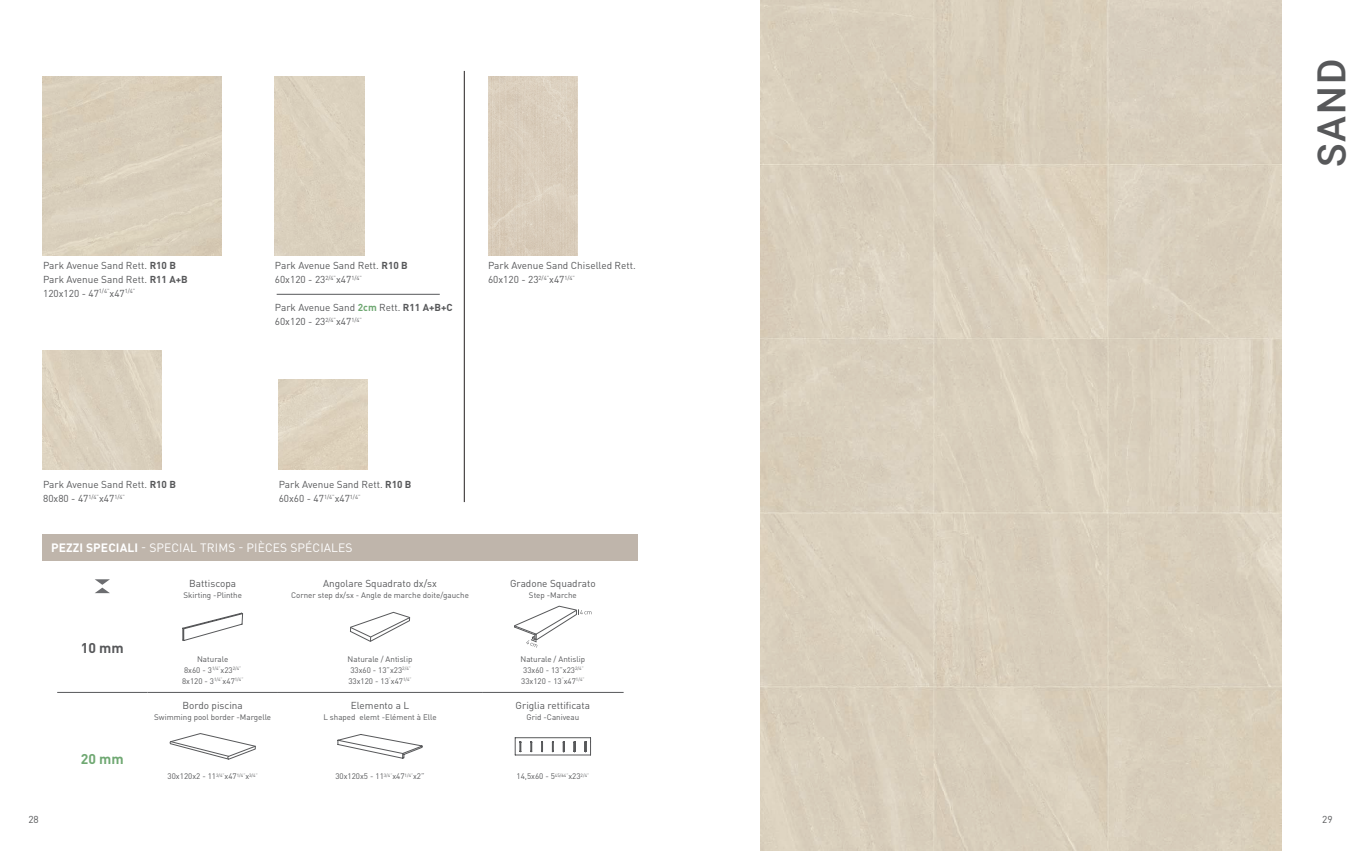
<style>
.page{position:relative;width:1361px;height:851px;background:#fff}
.page>*{position:absolute;margin:0;border:0;box-sizing:border-box;transform-origin:0 0}
.t1{font:500 38.9px "Roboto";color:#57585a}
.t2{font:700 14px "DIN Pro";color:#57585a}
.t3{font:700 14px "DIN Pro";color:#6fa872}
.t4{font:12px "DIN Pro";letter-spacing:.01em;color:#fff}
.t5{font:10px/14px "DIN Pro";color:#57585a}
.t6{font:8px/11px "DIN Pro";color:#57585a}
.s1{font-weight:700}
.s2{font-weight:700;color:#6fa872}
</style>
<div class="page">
<hr style="left:57px;top:692px;width:90px;height:1px;background:#57585a">
<hr style="left:147px;top:692px;width:131px;height:1px;background:#57585a">
<hr style="left:278px;top:692px;width:204px;height:1px;background:#57585a">
<hr style="left:482px;top:692px;width:141px;height:1px;background:#57585a">
<svg style="left:95px;top:579px;width:15px;height:14px"></svg>
<svg style="left:182px;top:612px;width:61px;height:29px"></svg>
<svg style="left:350px;top:611px;width:60px;height:30px"></svg>
<svg style="left:514px;top:605px;width:77px;height:42px"></svg>
<svg style="left:170px;top:733px;width:86px;height:26px"></svg>
<svg style="left:337px;top:734px;width:86px;height:24px"></svg>
<svg style="left:515px;top:737px;width:76px;height:18px"></svg>
<img style="left:43px;top:350px;width:119px;height:119px">
<img style="left:278px;top:380px;width:89px;height:89px">
<div style="left:275px;top:77px;width:90px;height:178px;background:#dbd0bd"></div>
<img style="left:488px;top:77px;width:90px;height:178px">
<div style="left:43px;top:534px;width:595px;height:26px;background:#bfb5ab"></div>
<hr style="left:464px;top:71px;width:1px;height:431px;background:#231f20">
<div style="left:760px;top:0;width:521px;height:850px;background:#d9cfbc"></div>
<hr style="left:277px;top:294px;width:163px;height:1px;background:#57585a">
<p class="t5" style="left:43px;top:258px;width:146px">Park Avenue Sand Rett. <span class="s1">R10 B<br></span>Park Avenue Sand Rett. <span class="s1">R11 A+B<br></span>120x120 - 47<sup>1/4”</sup>x47<sup>1/4”</sup></p>
<p class="t5" style="left:275px;top:258px;width:134px">Park Avenue Sand Rett. <span class="s1">R10 B<br></span>60x120 - 23<sup>2/4”</sup>x47<sup>1/4”</sup></p>
<p class="t5" style="left:275px;top:300px;width:179px">Park Avenue Sand <span class="s2">2cm</span> Rett. <span class="s1">R11 A+B+C<br></span>60x120 - 23<sup>2/4”</sup>x47<sup>1/4”</sup></p>
<p class="t5" style="left:488px;top:258px;width:149px">Park Avenue Sand Chiselled Rett.<br>60x120 - 23<sup>2/4”</sup>x47<sup>1/4”</sup></p>
<p class="t5" style="left:43px;top:477px;width:134px">Park Avenue Sand Rett. <span class="s1">R10 B<br></span>80x80 - 47<sup>1/4”</sup>x47<sup>1/4”</sup></p>
<p class="t5" style="left:279px;top:477px;width:134px">Park Avenue Sand Rett. <span class="s1">R10 B<br></span>60x60 - 47<sup>1/4”</sup>x47<sup>1/4”</sup></p>
<p class="t4" style="left:51px;top:540px;width:303px"><span class="s1">PEZZI SPECIALI</span> - SPECIAL TRIMS - PIÈCES SPÉCIALES</p>
<h2 class="t2" style="left:81px;top:638px;width:44px">10 mm</h2>
<p class="t5" style="left:189px;top:576px;width:48px">Battiscopa</p>
<p class="t6" style="left:183px;top:589px;width:60px">Skirting -Plinthe</p>
<p class="t5" style="left:323px;top:576px;width:115px">Angolare Squadrato dx/sx</p>
<p class="t6" style="left:291px;top:589px;width:179px">Corner step dx/sx - Angle de marche doite/gauche</p>
<p class="t5" style="left:510px;top:576px;width:87px">Gradone Squadrato</p>
<p class="t6" style="left:529px;top:589px;width:49px">Step -Marche</p>
<h2 class="t3" style="left:81px;top:749px;width:44px">20 mm</h2>
<p class="t6" style="left:182px;top:653px;width:63px;text-align:center">Naturale<br>8x60 - 3<sup>1/4”</sup>x23<sup>2/4”<br></sup>8x120 - 3<sup>1/4”</sup>x47<sup>1/4”</sup></p>
<p class="t6" style="left:348px;top:653px;width:66px">Naturale / Antislip<br>33x60 - 13”x23<sup>2/4”<br></sup>33x120 - 13<sup>”</sup>x47<sup>1/4”</sup></p>
<p class="t6" style="left:520px;top:653px;width:66px">Naturale / Antislip<br>33x60 - 13”x23<sup>2/4”<br></sup>33x120 - 13<sup>”</sup>x47<sup>1/4”</sup></p>
<p class="t5" style="left:182px;top:697px;width:62px">Bordo piscina</p>
<p class="t6" style="left:154px;top:711px;width:118px">Swimming pool border -Margelle</p>
<p class="t5" style="left:516px;top:697px;width:76px">Griglia rettificata</p>
<p class="t6" style="left:526px;top:711px;width:54px">Grid -Caniveau</p>
<p class="t5" style="left:351px;top:697px;width:60px">Elemento a L</p>
<p class="t6" style="left:323px;top:711px;width:115px">L shaped elemt -Elément à Elle</p>
<p class="t6" style="left:168px;top:770px;width:92px">30x120x2 - 11<sup>3/4”</sup>x47<sup>1/4”</sup>x<sup>3/4”</sup></p>
<p class="t6" style="left:335px;top:770px;width:91px">30x120x5 - 11<sup>3/4”</sup>x47<sup>1/4”</sup>x2”</p>
<p class="t6" style="left:516px;top:770px;width:74px">14,5x60 - 5<sup>45/64”</sup>x23<sup>2/4”</sup></p>
<h1 class="t1" style="left:1304px;top:167px;width:110px;rotate:-90deg">SAND</h1>
<p class="t5" style="left:28px;top:811px;width:12px">28</p>
<p class="t5" style="left:1322px;top:811px;width:12px">29</p>
</div>
